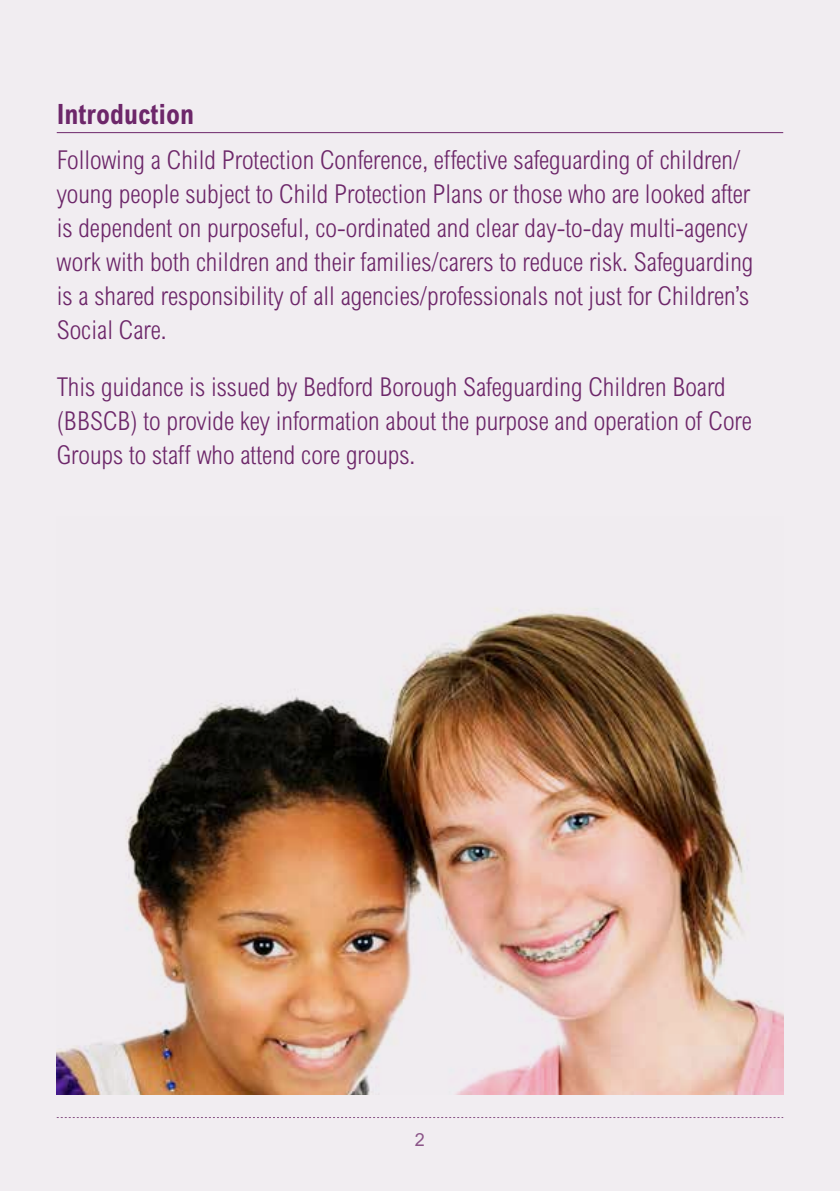
<style>
.page{position:relative;width:840px;height:1191px;background:#fff}
.page>*{position:absolute;margin:0;border:0;box-sizing:border-box;transform-origin:0 0}
.t1{font:700 condensed 28px "Arial";color:#6d276a}
.t2{font:300 condensed 26px/34px "Arial";color:#6d276a}
.t3{font:18px "Arial";color:#6d276a}
</style>
<div class="page">
<div style="left:0;top:0;width:839px;height:1094px;background:#f1edf1"></div>
<img style="left:57px;top:608px;width:725px;height:486px">
<div style="left:0;top:1094px;width:839px;height:97px;background:#f1edf1"></div>
<p class="t1" style="left:57px;top:98px;width:139px">Introduction</p>
<p class="t2" style="left:57px;top:143px;width:697px">Following a Child Protection Conference, effective safeguarding of children/ young people subject to Child Protection Plans or those who are looked after is dependent on purposeful, co-ordinated and clear day-to-day multi-agency work with both children and their families/carers to reduce risk. Safeguarding is a shared responsibility of all agencies/professionals not just for Children’s Social Care.</p>
<p class="t2" style="left:57px;top:370px;width:696px">This guidance is issued by Bedford Borough Safeguarding Children Board (BBSCB) to provide key information about the purpose and operation of Core<br>Groups to staff who attend core groups.</p>
<p class="t3" style="left:415px;top:1129px;width:12px">2</p>
</div>
